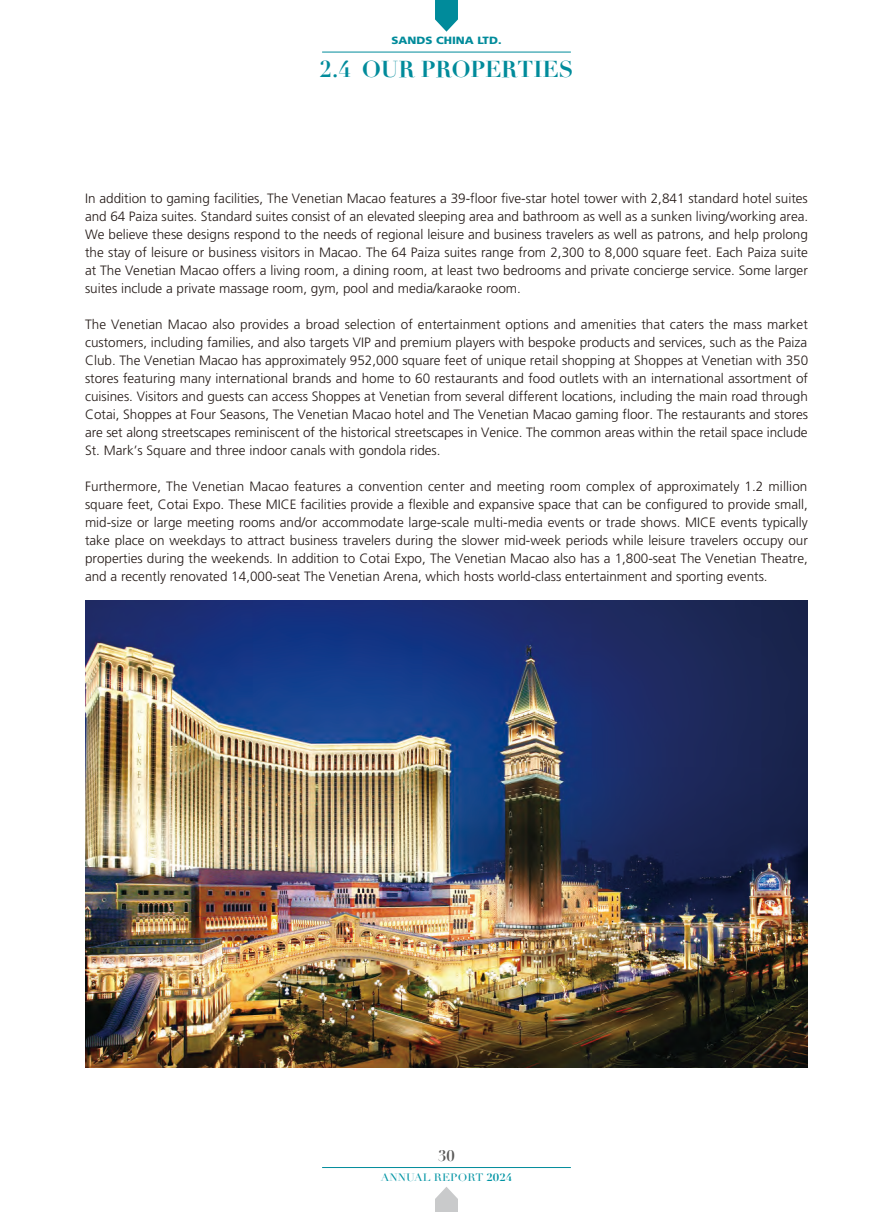
<style>
.page{position:relative;width:893px;height:1212px;background:#fff}
.page>*{position:absolute;margin:0;border:0;box-sizing:border-box;transform-origin:0 0}
.t1{font:700 22.5px "Didot";color:#008b9b}
.t2{font:700 15px "Didot";color:#595857}
.t3{font:300 13.5px/18px "Frutiger";color:#231916;text-align:justify}
.t4{font:10.5px "Didot";color:#0094a4;scale:1.1 1}
.t5{font:900 10.5px "Frutiger";color:#008b9b;scale:1.1 1}
.s1{font-weight:700}
</style>
<div class="page">
<svg style="left:435px;top:0;width:23px;height:32px"></svg>
<svg style="left:435px;top:1187px;width:23px;height:25px"></svg>
<hr style="left:322px;top:52px;width:249px;height:1px;background:#008b9b">
<hr style="left:322px;top:1167px;width:249px;height:1px;background:#008b9b">
<img style="left:85px;top:600px;width:723px;height:468px">
<p class="t5" style="left:391px;top:34px;width:102px">SANDS CHINA LTD.</p>
<h1 class="t1" style="left:320px;top:55px;width:255px">2.4 OUR PROPERTIES</h1>
<p class="t3" style="left:85px;top:189px;width:725px">In addition to gaming facilities, The Venetian Macao features a 39-floor five-star hotel tower with 2,841 standard hotel suites and 64 Paiza suites. Standard suites consist of an elevated sleeping area and bathroom as well as a sunken living/working area.<br>We believe these designs respond to the needs of regional leisure and business travelers as well as patrons, and help prolong the stay of leisure or business visitors in Macao. The 64 Paiza suites range from 2,300 to 8,000 square feet. Each Paiza suite at The Venetian Macao offers a living room, a dining room, at least two bedrooms and private concierge service. Some larger suites include a private massage room, gym, pool and media/karaoke room.</p>
<p class="t3" style="left:85px;top:315px;width:725px">The Venetian Macao also provides a broad selection of entertainment options and amenities that caters the mass market customers, including families, and also targets VIP and premium players with bespoke products and services, such as the Paiza Club. The Venetian Macao has approximately 952,000 square feet of unique retail shopping at Shoppes at Venetian with 350 stores featuring many international brands and home to 60 restaurants and food outlets with an international assortment of cuisines. Visitors and guests can access Shoppes at Venetian from several different locations, including the main road through Cotai, Shoppes at Four Seasons, The Venetian Macao hotel and The Venetian Macao gaming floor. The restaurants and stores are set along streetscapes reminiscent of the historical streetscapes in Venice. The common areas within the retail space include St. Mark’s Square and three indoor canals with gondola rides.</p>
<p class="t3" style="left:85px;top:477px;width:724px">Furthermore, The Venetian Macao features a convention center and meeting room complex of approximately 1.2 million square feet, Cotai Expo. These MICE facilities provide a flexible and expansive space that can be configured to provide small, mid-size or large meeting rooms and/or accommodate large-scale multi-media events or trade shows. MICE events typically take place on weekdays to attract business travelers during the slower mid-week periods while leisure travelers occupy our properties during the weekends. In addition to Cotai Expo, The Venetian Macao also has a 1,800-seat The Venetian Theatre, and a recently renovated 14,000-seat The Venetian Arena, which hosts world-class entertainment and sporting events.</p>
<p class="t2" style="left:438px;top:1146px;width:18px">30</p>
<p class="t4" style="left:381px;top:1171px;width:121px">ANNUAL REPORT <span class="s1">2024</span></p>
</div>
